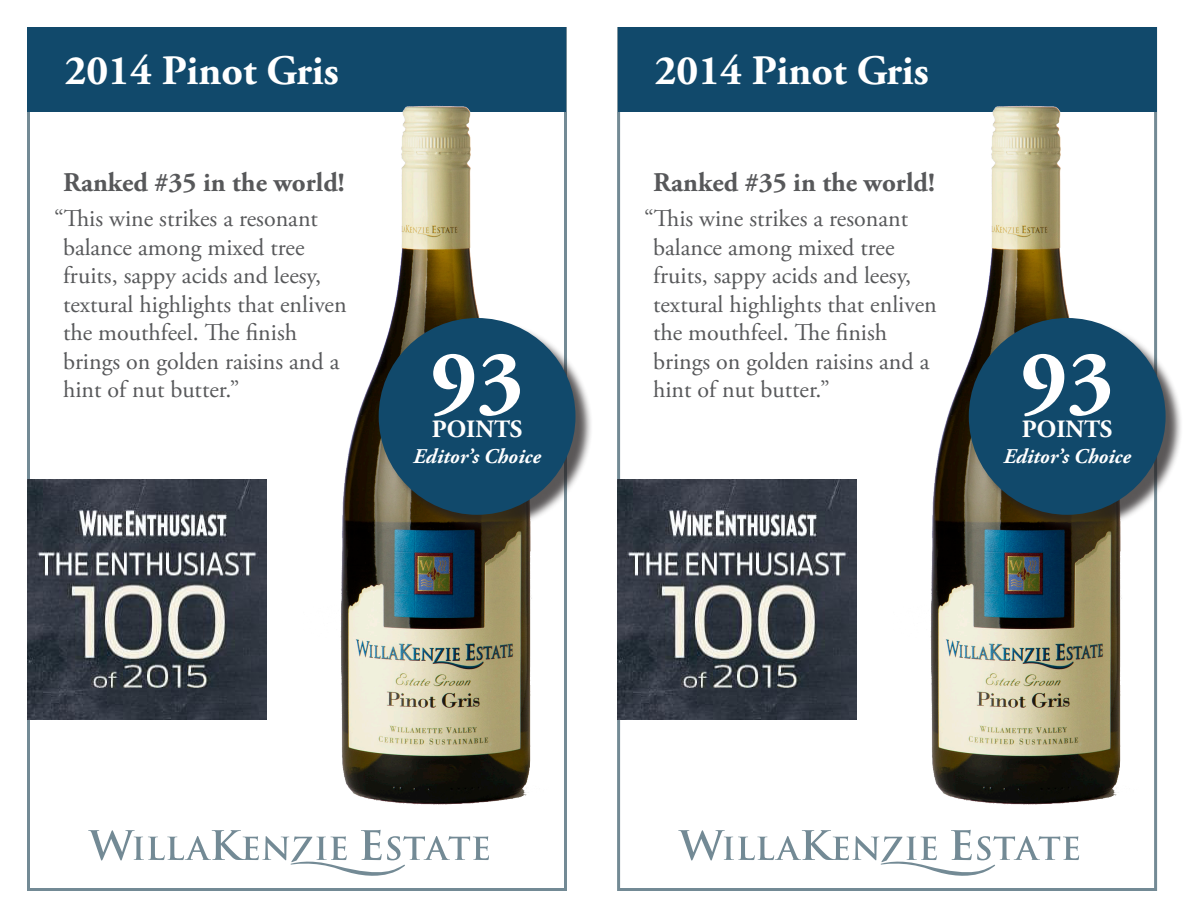
<style>
.page{position:relative;width:1188px;height:918px;background:#fff}
.page>*{position:absolute;margin:0;border:0;box-sizing:border-box;transform-origin:0 0}
.t1{font:700 89.1px "Adobe Garamond Pro";color:#fff}
.t2{font:700 41.85px "Adobe Garamond Pro";color:#fff}
.t3{font:700 27px "Adobe Garamond Pro";color:#57585a}
.t4{font:700 24.9px "Adobe Garamond Pro";color:#fff}
.t5{font:24px/28.5px "Adobe Garamond Pro";color:#57585a}
.t6{font:italic 700 21px "Adobe Garamond Pro";color:#fff}
</style>
<div class="page">
<svg style="left:88px;top:830px;width:401px;height:46px"></svg>
<svg style="left:678px;top:830px;width:401px;height:46px"></svg>
<img style="left:27px;top:479px;width:240px;height:240px">
<img style="left:617px;top:479px;width:240px;height:240px">
<div style="left:28px;top:28px;width:538px;height:84px;background:#11496b"></div>
<div style="left:618px;top:28px;width:538px;height:84px;background:#11496b"></div>
<img style="left:340px;top:105px;width:192px;height:700px">
<img style="left:930px;top:105px;width:192px;height:700px">
<div style="left:381px;top:320px;width:212px;height:212px;background:#231f20;opacity:.75"></div>
<div style="left:379px;top:318px;width:196px;height:197px;background:#11496b;border-radius:50%"></div>
<div style="left:971px;top:320px;width:212px;height:212px;background:#231f20;opacity:.75"></div>
<div style="left:969px;top:318px;width:197px;height:197px;background:#11496b;border-radius:50%"></div>
<p class="t2" style="left:65px;top:47px;width:276px">2014 Pinot Gris</p>
<p class="t2" style="left:655px;top:47px;width:276px">2014 Pinot Gris</p>
<p class="t3" style="left:63px;top:167px;width:283px">Ranked #35 in the world!</p>
<p class="t5" style="left:63px;top:205px;width:285px;text-indent:-9px">“This wine strikes a resonant balance among mixed tree fruits, sappy acids and leesy, textural highlights that enliven the mouthfeel. The finish brings on golden raisins and a hint of nut butter.”</p>
<p class="t1" style="left:431px;top:331px;width:94px">93</p>
<p class="t4" style="left:432px;top:415px;width:92px">POINTS</p>
<p class="t6" style="left:413px;top:444px;width:129px">Editor’s Choice</p>
<p class="t3" style="left:653px;top:167px;width:283px">Ranked #35 in the world!</p>
<p class="t5" style="left:653px;top:205px;width:285px;text-indent:-9px">“This wine strikes a resonant balance among mixed tree fruits, sappy acids and leesy, textural highlights that enliven the mouthfeel. The finish brings on golden raisins and a hint of nut butter.”</p>
<p class="t1" style="left:1021px;top:331px;width:94px">93</p>
<p class="t4" style="left:1022px;top:415px;width:92px">POINTS</p>
<p class="t6" style="left:1003px;top:444px;width:129px">Editor’s Choice</p>
</div>
